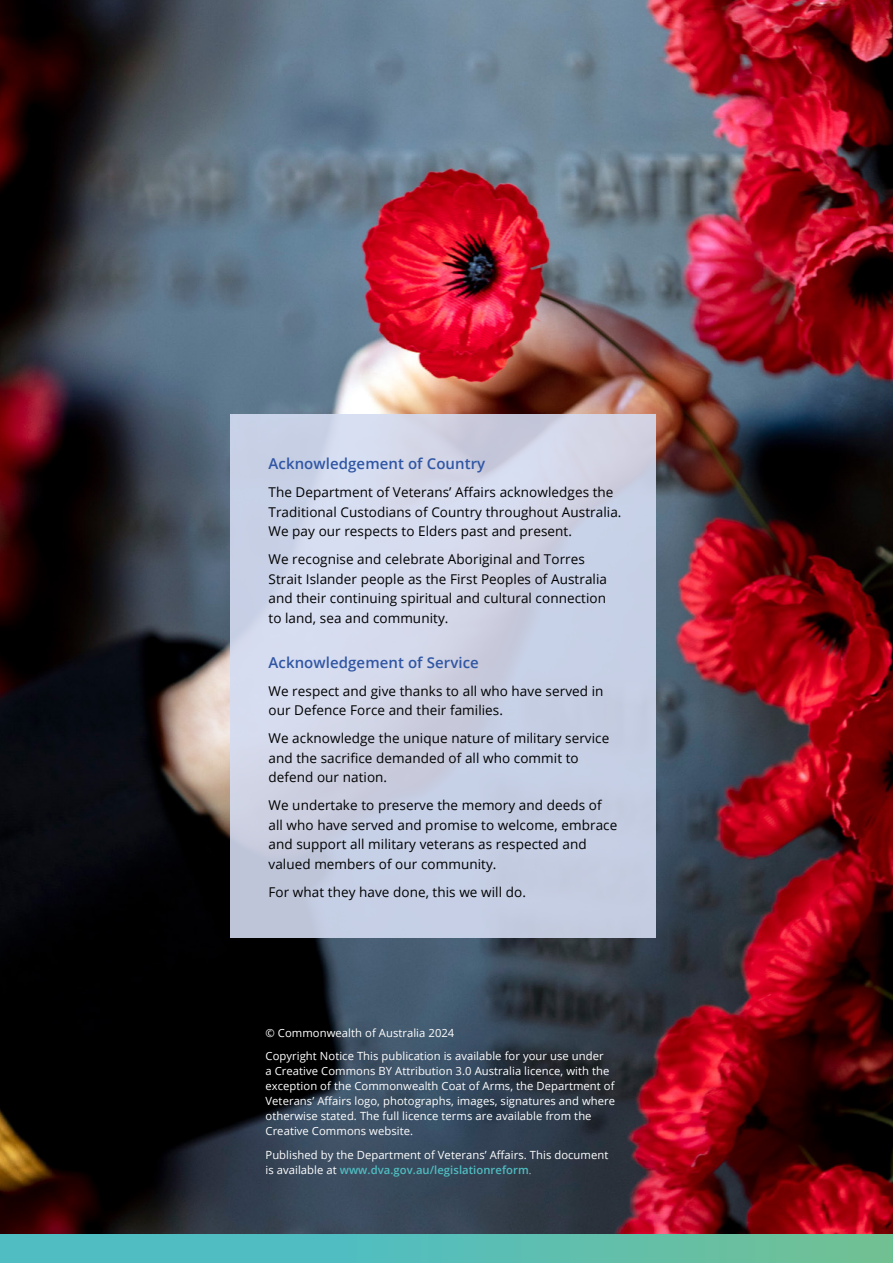
<style>
.page{position:relative;width:893px;height:1263px;background:#fff}
.page>*{position:absolute;margin:0;border:0;box-sizing:border-box;transform-origin:0 0}
.t1{font:600 15px "Open Sans";letter-spacing:.005em;color:#3056a4}
.t2{font:13.5px/19.5px "Open Sans";letter-spacing:.005em;color:#000}
.t3{font:11.25px/15px "Open Sans";letter-spacing:.005em;color:#fff}
.s1{font-weight:600;color:#4fbdc1}
.s2{font-weight:300}
</style>
<div class="page">
<div style="left:0;top:1233px;width:893px;height:30px;background:linear-gradient(to right,#47bccc,#6ec099)"></div>
<svg style="left:892px;top:1233px;width:1px;height:30px"></svg>
<img style="left:0;top:0;width:893px;height:1233px">
<div style="left:231px;top:414px;width:425px;height:524px;background:linear-gradient(to bottom,#d3d8ea,#c4cce1)"></div>
<p class="t1" style="left:268px;top:458px;width:218px">Acknowledgement of Country</p>
<p class="t2" style="left:268px;top:482px;width:354px">The Department of Veterans’ Affairs acknowledges the<br>Traditional Custodians of Country throughout Australia.<br>We pay our respects to Elders past and present.</p>
<p class="t2" style="left:268px;top:551px;width:340px">We recognise and celebrate Aboriginal and Torres Strait Islander people as the First Peoples of Australia and their continuing spiritual and cultural connection to land, sea and community.</p>
<p class="t1" style="left:268px;top:656px;width:212px">Acknowledgement of Service</p>
<p class="t2" style="left:268px;top:681px;width:336px">We respect and give thanks to all who have served in our Defence Force and their families.</p>
<p class="t2" style="left:268px;top:728px;width:342px">We acknowledge the unique nature of military service and the sacrifice demanded of all who commit to defend our nation.</p>
<p class="t2" style="left:268px;top:795px;width:350px">We undertake to preserve the memory and deeds of all who have served and promise to welcome, embrace and support all military veterans as respected and valued members of our community.</p>
<p class="t2" style="left:268px;top:883px;width:259px">For what they have done, this we will do.</p>
<p class="t3" style="left:266px;top:1022px;width:340px;line-height:23.5px">© Commonwealth of Australia 2024<br>Copyright Notice This publication is available for your use under</p>
<p class="t3" style="left:266px;top:1065px;width:351px">a Creative Commons BY Attribution 3.0 Australia licence, with the exception of the Commonwealth Coat of Arms, the Department of Veterans’ Affairs logo, photographs, images, signatures and where otherwise stated. The full licence terms are available from the Creative Commons website.</p>
<p class="t3" style="left:266px;top:1147px;width:344px">Published by the Department of Veterans’ Affairs. This document is available at <span class="s1">www.dva.gov.au/legislationreform</span><span class="s2">.</span></p>
</div>
